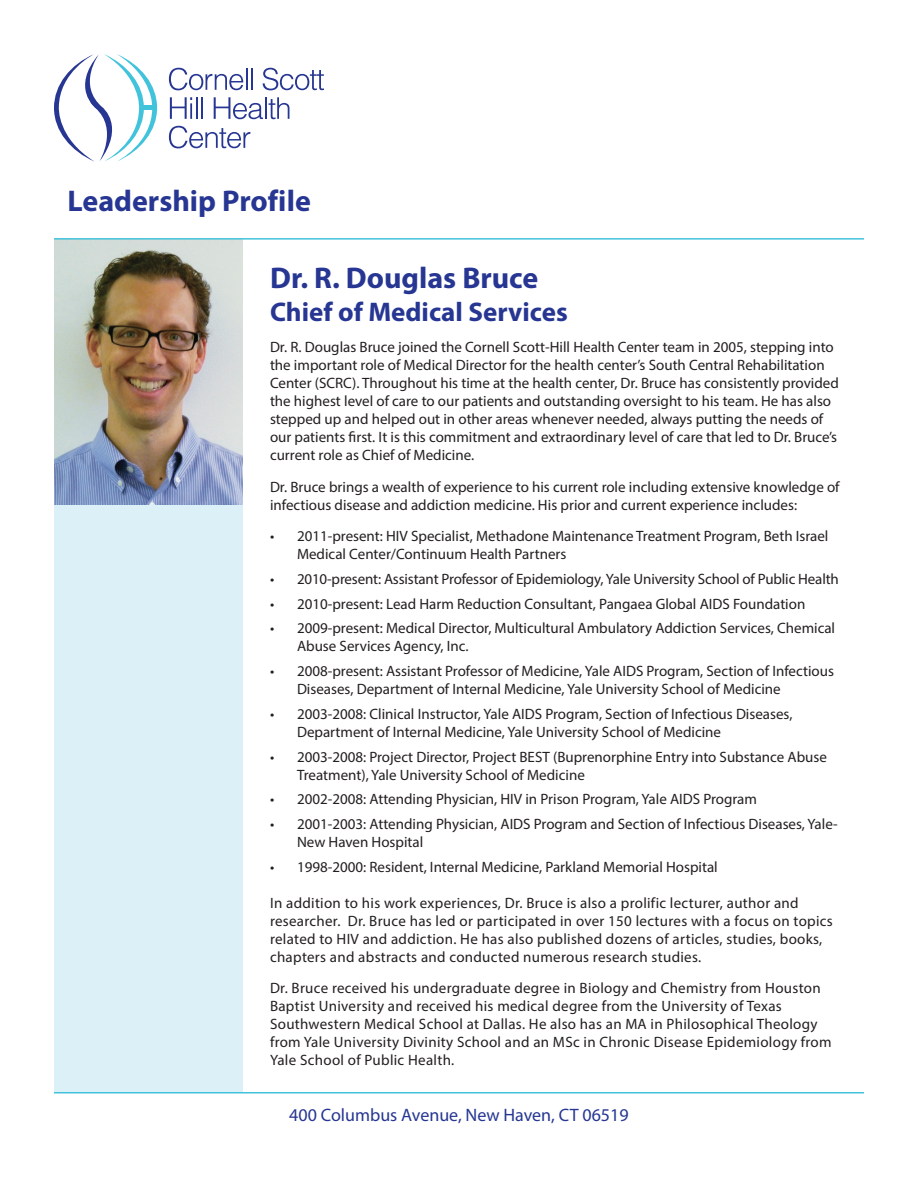
<style>
.page{position:relative;width:918px;height:1188px;background:#fff}
.page>*{position:absolute;margin:0;border:0;box-sizing:border-box;transform-origin:0 0}
.t1{font:700 30px "Myriad Pro";color:#263692}
.t2{font:700 27px "Myriad Pro";color:#263692}
.t3{font:18px "Myriad Pro";color:#263692}
.t4{font:15px/18px "Myriad Pro";color:#231f20}
.t5{font:15px/18px "Myriad Pro";letter-spacing:.02em;color:#231f20}
</style>
<div class="page">
<div style="left:54px;top:238px;width:189px;height:854px;background:#dbf1f7"></div>
<img style="left:54px;top:240px;width:189px;height:264px">
<hr style="left:54px;top:238px;width:810px;height:2px;background:#42c3dc">
<hr style="left:54px;top:1092px;width:810px;height:2px;background:#42c3dc">
<svg style="left:54px;top:54px;width:103px;height:108px"></svg>
<svg style="left:169px;top:68px;width:74px;height:22px"></svg>
<hr style="left:246px;top:68px;width:2px;height:22px;background:#263692">
<hr style="left:251px;top:68px;width:2px;height:22px;background:#263692">
<svg style="left:263px;top:68px;width:61px;height:22px"></svg>
<svg style="left:170px;top:97px;width:22px;height:22px"></svg>
<hr style="left:196px;top:97px;width:2px;height:22px;background:#263692">
<hr style="left:201px;top:97px;width:2px;height:22px;background:#263692">
<svg style="left:214px;top:97px;width:49px;height:22px"></svg>
<hr style="left:265px;top:97px;width:2px;height:22px;background:#263692">
<svg style="left:269px;top:97px;width:20px;height:22px"></svg>
<svg style="left:169px;top:126px;width:81px;height:22px"></svg>
<h1 class="t1" style="left:68px;top:181px;width:245px">Leadership Profile</h1>
<h1 class="t1" style="left:270px;top:259px;width:270px">Dr. R. Douglas Bruce</h1>
<h2 class="t2" style="left:270px;top:294px;width:299px">Chief of Medical Services</h2>
<p class="t4" style="left:270px;top:338px;width:570px">Dr. R. Douglas Bruce joined the Cornell Scott-Hill Health Center team in 2005, stepping into the important role of Medical Director for the health center’s South Central Rehabilitation Center (SCRC). Throughout his time at the health center, Dr. Bruce has consistently provided the highest level of care to our patients and outstanding oversight to his team. He has also stepped up and helped out in other areas whenever needed, always putting the needs of our patients first. It is this commitment and extraordinary level of care that led to Dr. Bruce’s current role as Chief of Medicine.</p>
<p class="t4" style="left:270px;top:477px;width:571px">Dr. Bruce brings a wealth of experience to his current role including extensive knowledge of infectious disease and addiction medicine. His prior and current experience includes:</p>
<p class="t4" style="left:297px;top:527px;width:533px;text-indent:-27px">• 2011-present: HIV Specialist, Methadone Maintenance Treatment Program, Beth Israel<br>Medical Center/Continuum Health Partners</p>
<p class="t4" style="left:270px;top:570px;width:570px">• 2010-present: Assistant Professor of Epidemiology, Yale University School of Public Health</p>
<p class="t4" style="left:270px;top:594px;width:537px">• 2010-present: Lead Harm Reduction Consultant, Pangaea Global AIDS Foundation</p>
<p class="t4" style="left:297px;top:619px;width:540px;text-indent:-27px">• 2009-present: Medical Director, Multicultural Ambulatory Addiction Services, Chemical<br>Abuse Services Agency, Inc.</p>
<p class="t4" style="left:297px;top:662px;width:538px;text-indent:-27px">• 2008-present: Assistant Professor of Medicine, Yale AIDS Program, Section of Infectious<br>Diseases, Department of Internal Medicine, Yale University School of Medicine</p>
<p class="t4" style="left:297px;top:705px;width:497px;text-indent:-27px">• 2003-2008: Clinical Instructor, Yale AIDS Program, Section of Infectious Diseases,<br>Department of Internal Medicine, Yale University School of Medicine</p>
<p class="t4" style="left:297px;top:747px;width:532px;text-indent:-27px">• 2003-2008: Project Director, Project BEST (Buprenorphine Entry into Substance Abuse<br>Treatment), Yale University School of Medicine</p>
<p class="t4" style="left:270px;top:790px;width:489px">• 2002-2008: Attending Physician, HIV in Prison Program, Yale AIDS Program</p>
<p class="t4" style="left:297px;top:815px;width:542px;text-indent:-27px">• 2001-2003: Attending Physician, AIDS Program and Section of Infectious Diseases, Yale-<br>New Haven Hospital</p>
<p class="t4" style="left:270px;top:858px;width:449px">• 1998-2000: Resident, Internal Medicine, Parkland Memorial Hospital</p>
<p class="t5" style="left:270px;top:894px;width:564px">In addition to his work experiences, Dr. Bruce is also a prolific lecturer, author and researcher. Dr. Bruce has led or participated in over 150 lectures with a focus on topics related to HIV and addiction. He has also published dozens of articles, studies, books, chapters and abstracts and conducted numerous research studies.</p>
<p class="t5" style="left:270px;top:979px;width:563px">Dr. Bruce received his undergraduate degree in Biology and Chemistry from Houston Baptist University and received his medical degree from the University of Texas Southwestern Medical School at Dallas. He also has an MA in Philosophical Theology from Yale University Divinity School and an MSc in Chronic Disease Epidemiology from Yale School of Public Health.</p>
<p class="t3" style="left:289px;top:1103px;width:341px">400 Columbus Avenue, New Haven, CT 06519</p>
</div>
